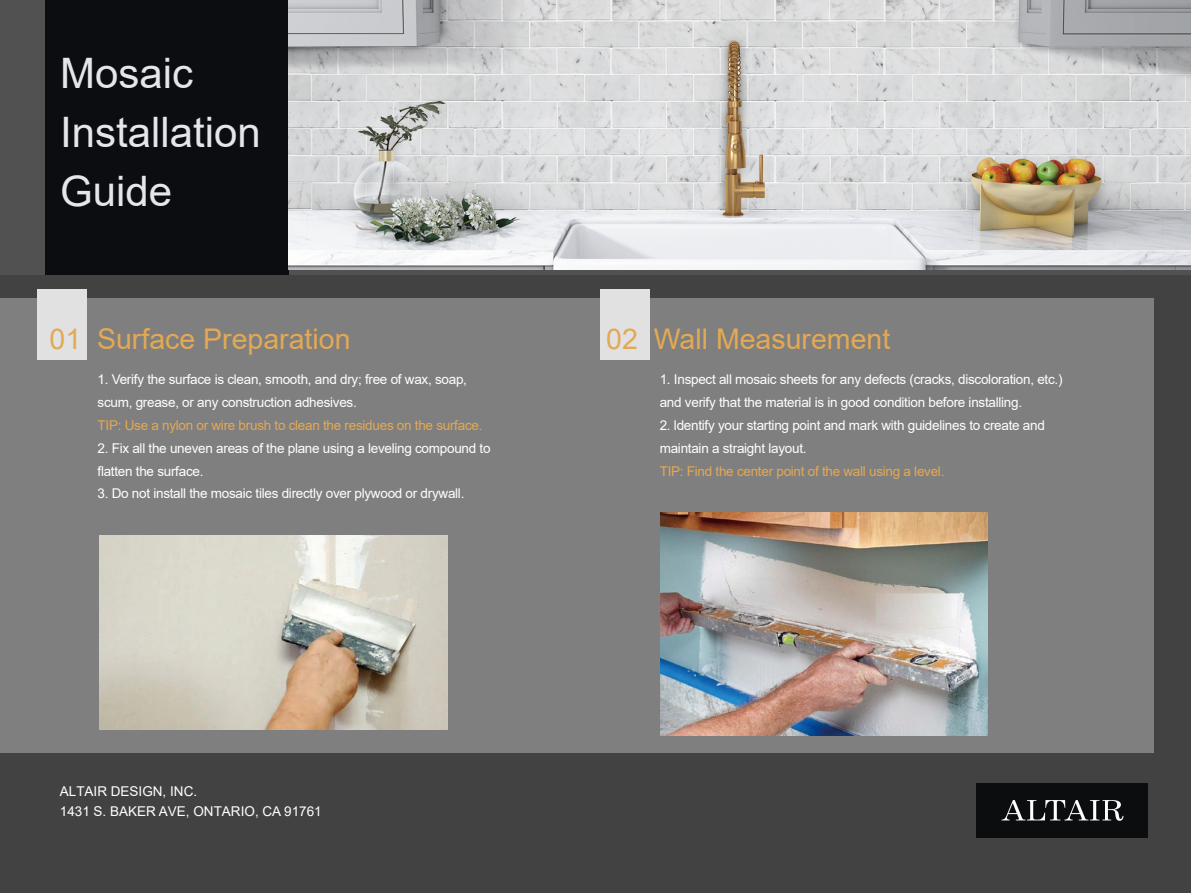
<style>
.page{position:relative;width:1191px;height:893px;background:#424242}
.page>*{position:absolute;margin:0;border:0;box-sizing:border-box;transform-origin:0 0}
.t1{font:42px/58.9px "Arial";color:#e5e6ea}
.t2{font:28.5px "Arial";color:#e3a954}
.t3{font:13.5px/23px "Arial";letter-spacing:-.02em;color:#fff}
.t4{font:13.5px "Arial";letter-spacing:-.02em;color:#e3a954}
.t5{font:13.5px/20px "Arial";color:#fff}
</style>
<div class="page">
<img style="left:977px;top:783px;width:171px;height:54px">
<div style="left:0;top:0;width:1191px;height:275px;background:#525151"></div>
<div style="left:45px;top:0;width:243px;height:275px;background:#0c0d10"></div>
<div style="left:0;top:299px;width:1154px;height:454px;background:#7f7f7f"></div>
<div style="left:38px;top:290px;width:49px;height:70px;background:#e1e1e1"></div>
<div style="left:600px;top:290px;width:50px;height:70px;background:#e1e1e1"></div>
<img style="left:99px;top:536px;width:348px;height:194px">
<img style="left:660px;top:512px;width:327px;height:223px">
<img style="left:289px;top:0;width:901px;height:269px">
<h1 class="t1" style="left:60px;top:44px;width:202px">Mosaic<br>Installation<br>Guide</h1>
<h2 class="t2" style="left:50px;top:319px;width:302px">01 Surface Preparation</h2>
<h2 class="t2" style="left:606px;top:319px;width:286px">02 Wall Measurement</h2>
<p class="t3" style="left:98px;top:368px;width:371px">1. Verify the surface is clean, smooth, and dry; free of wax, soap, scum, grease, or any construction adhesives.</p>
<p class="t4" style="left:98px;top:416px;width:386px">TIP: Use a nylon or wire brush to clean the residues on the surface.</p>
<p class="t3" style="left:98px;top:436px;width:394px">2. Fix all the uneven areas of the plane using a leveling compound to flatten the surface.</p>
<p class="t3" style="left:98px;top:482px;width:368px">3. Do not install the mosaic tiles directly over plywood or drywall.</p>
<p class="t5" style="left:60px;top:782px;width:263px">ALTAIR DESIGN, INC.<br>1431 S. BAKER AVE, ONTARIO, CA 91761</p>
<p class="t3" style="left:659px;top:368px;width:404px">1. Inspect all mosaic sheets for any defects (cracks, discoloration, etc.) and verify that the material is in good condition before installing.</p>
<p class="t3" style="left:659px;top:413px;width:387px">2. ldentify your starting point and mark with guidelines to create and maintain a straight layout.</p>
<p class="t4" style="left:659px;top:461px;width:286px">TIP: Find the center point of the wall using a level.</p>
</div>
